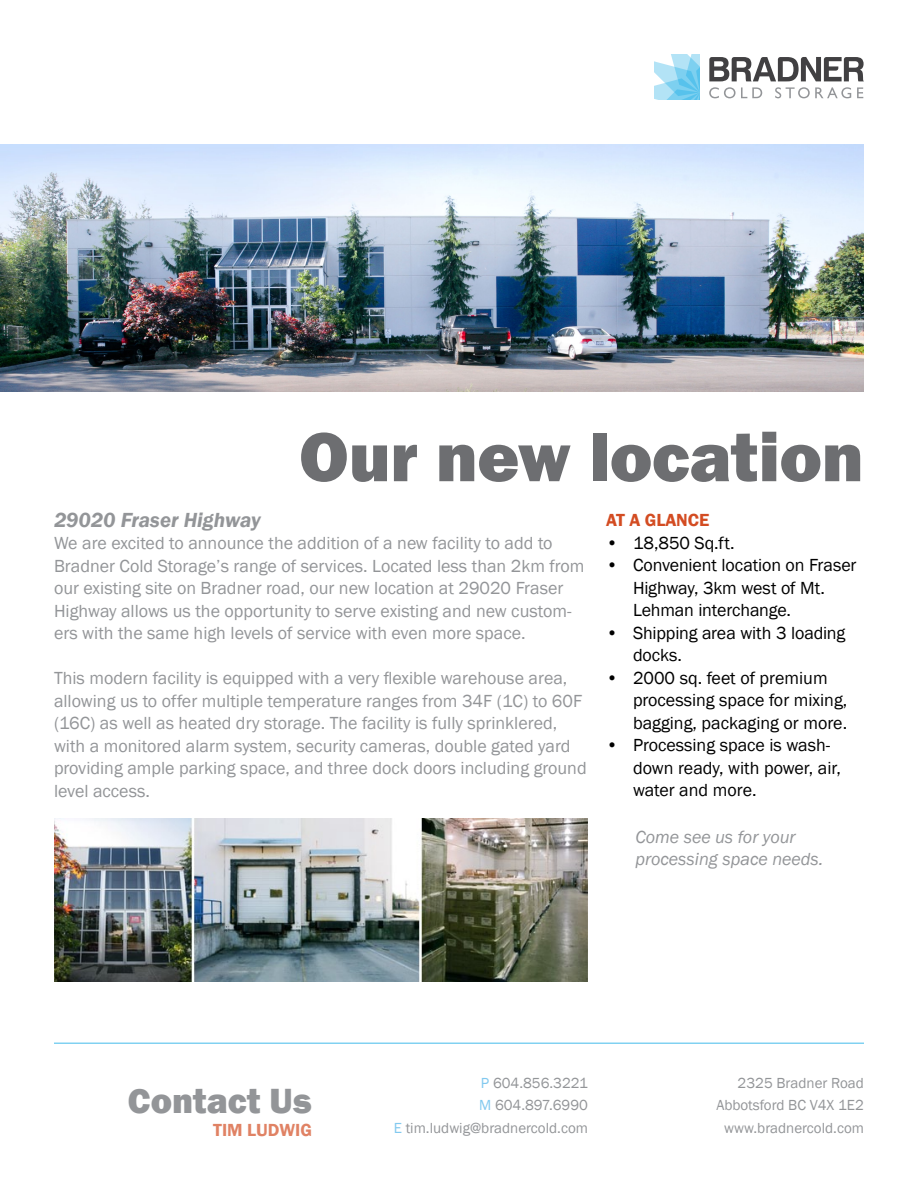
<style>
.page{position:relative;width:918px;height:1188px;background:#fff}
.page>*{position:absolute;margin:0;border:0;box-sizing:border-box;transform-origin:0 0}
.t1{font:800 72px "Franklin Gothic";letter-spacing:-.01em;color:#6d6e71}
.t2{font:800 36px "Franklin Gothic";color:#939598}
.t3{font:italic 600 21px "Franklin Gothic";color:#939598}
.t4{font:18px/22.5px "Franklin Gothic";color:#939598}
.t5{font:18px/22.5px "Franklin Gothic";color:#000}
.t6{font:italic 18px/22.5px "Franklin Gothic";color:#939598}
.t7{font:600 18px "Franklin Gothic";color:#e08264}
.t8{font:600 18px "Franklin Gothic";color:#d34c22}
.t9{font:15px/22.5px "Franklin Gothic";color:#939598;text-align:right}
.s1{color:#82c9ef}
</style>
<div class="page">
<svg style="left:709px;top:57px;width:155px;height:24px"></svg>
<svg style="left:709px;top:87px;width:53px;height:11px"></svg>
<svg style="left:775px;top:87px;width:76px;height:11px"></svg>
<svg style="left:857px;top:87px;width:6px;height:11px"></svg>
<svg style="left:655px;top:54px;width:45px;height:45px;background:#9ddbf3"></svg>
<hr style="left:54px;top:1042px;width:810px;height:2px;background:#00a4e3">
<img style="left:0;top:144px;width:864px;height:247px">
<img style="left:54px;top:818px;width:534px;height:163px">
<h1 class="t1" style="left:299px;top:410px;width:566px">Our new location</h1>
<p class="t3" style="left:54px;top:506px;width:208px">29020 Fraser Highway</p>
<p class="t4" style="left:54px;top:532px;width:532px">We are excited to announce the addition of a new facility to add to Bradner Cold Storage’s range of services. Located less than 2km from our existing site on Bradner road, our new location at 29020 Fraser Highway allows us the opportunity to serve existing and new custom&shy;ers with the same high levels of service with even more space.</p>
<p class="t4" style="left:54px;top:667px;width:534px">This modern facility is equipped with a very flexible warehouse area, allowing us to offer multiple temperature ranges from 34F (1C) to 60F (16C) as well as heated dry storage. The facility is fully sprinklered, with a monitored alarm system, security cameras, double gated yard providing ample parking space, and three dock doors including ground level access.</p>
<p class="t8" style="left:606px;top:509px;width:105px">AT A GLANCE</p>
<p class="t5" style="left:606px;top:532px;width:130px">• 18,850 Sq.ft.</p>
<p class="t5" style="left:633px;top:554px;width:225px;text-indent:-27px">• Convenient location on Fraser<br>Highway, 3km west of Mt.<br>Lehman interchange.</p>
<p class="t5" style="left:633px;top:622px;width:214px;text-indent:-27px">• Shipping area with 3 loading docks.</p>
<p class="t5" style="left:633px;top:667px;width:216px;text-indent:-27px">• 2000 sq. feet of premium processing space for mixing, bagging, packaging or more.</p>
<p class="t5" style="left:633px;top:734px;width:209px;text-indent:-27px">• Processing space is wash&shy;down ready, with power, air, water and more.</p>
<p class="t6" style="left:635px;top:826px;width:190px">Come see us for your processing space needs.</p>
<h2 class="t2" style="left:128px;top:1078px;width:186px">Contact Us</h2>
<p class="t7" style="left:213px;top:1119px;width:100px">TIM LUDWIG</p>
<p class="t9" style="left:394px;top:1072px;width:196px"><span class="s1">P</span> 604.856.3221<br><span class="s1">M</span> 604.897.6990<br><span class="s1">E</span> tim.ludwig@bradnercold.com</p>
<p class="t9" style="left:717px;top:1072px;width:149px">2325 Bradner Road<br>Abbotsford BC V4X 1E2 www.bradnercold.com</p>
</div>
